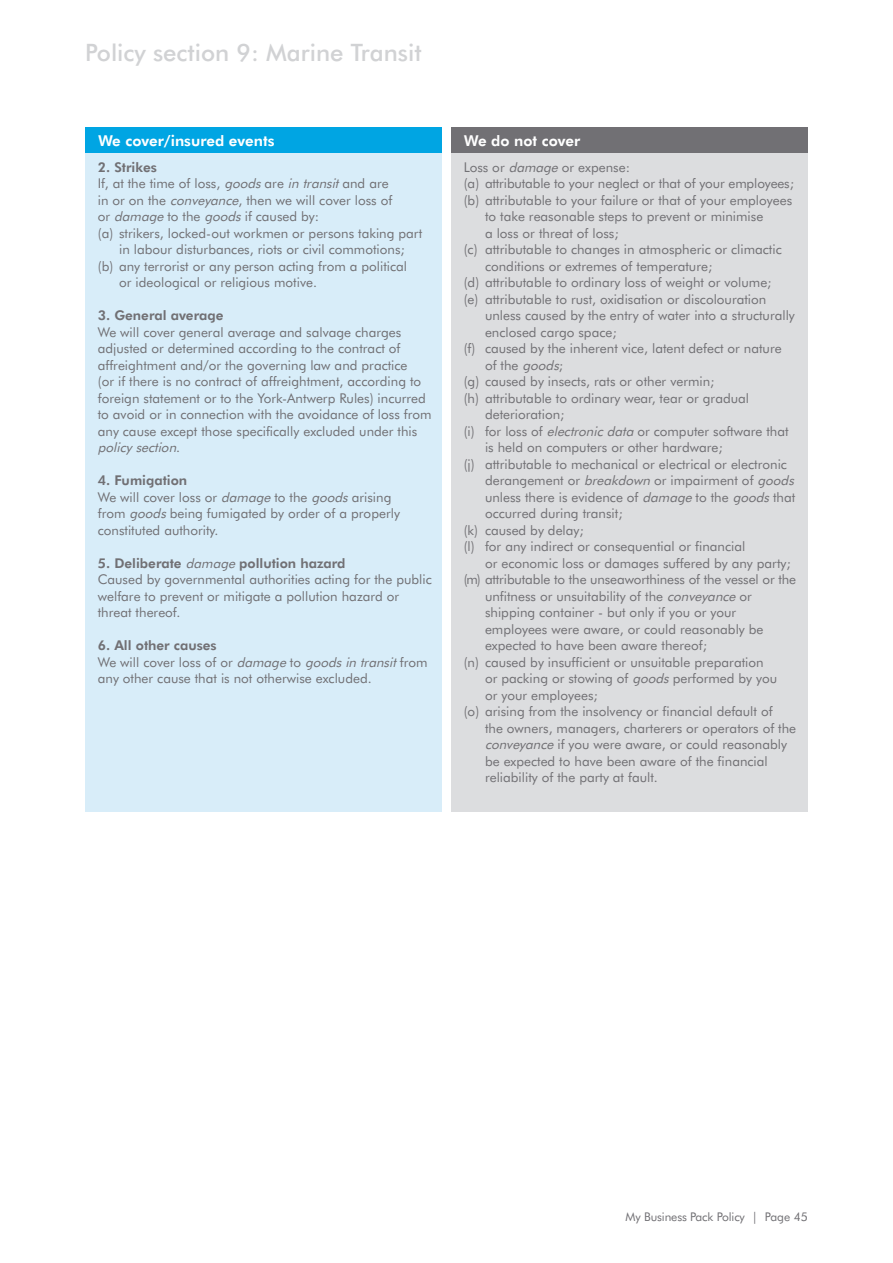
<style>
.page{position:relative;width:893px;height:1263px;background:#fff}
.page>*{position:absolute;margin:0;border:0;box-sizing:border-box;transform-origin:0 0}
.t1{font:500 24px "AIG Futura";color:#d1d2d4}
.t2{font:800 15px "AIG Futura";color:#fff}
.t3{font:13.5px/16.5px "AIG Futura";color:#717074}
.t4{font:800 13.5px "AIG Futura";color:#717074}
.t5{font:12px "AIG Futura";letter-spacing:-.01em;color:#717074}
.s1{font-style:italic}
.s2{font-weight:800}
</style>
<div class="page">
<div style="left:85px;top:153px;width:356px;height:659px;background:#d8edf9"></div>
<div style="left:451px;top:153px;width:357px;height:659px;background:#dcdddf"></div>
<div style="left:85px;top:128px;width:356px;height:25px;background:#00a5e3"></div>
<div style="left:451px;top:128px;width:357px;height:25px;background:#717074"></div>
<h1 class="t1" style="left:85px;top:38px;width:338px">Policy section 9: Marine Transit</h1>
<p class="t2" style="left:98px;top:132px;width:178px">We cover/insured events</p>
<p class="t2" style="left:464px;top:132px;width:118px">We do not cover</p>
<p class="t4" style="left:98px;top:159px;width:61px">2. Strikes</p>
<p class="t3" style="left:98px;top:175px;width:292px">If, at the time of loss, <span class="s1">goods</span>are <span class="s1">in transit</span>and are</p>
<p class="t3" style="left:98px;top:192px;width:296px">in or on the <span class="s1">conveyance</span>, then we will cover loss of</p>
<p class="t3" style="left:98px;top:208px;width:223px">or <span class="s1">damage</span> to the <span class="s1">goods</span>if caused by:</p>
<p class="t3" style="left:98px;top:225px;width:326px">(a) strikers, locked-out workmen or persons taking part</p>
<p class="t3" style="left:119px;top:241px;width:287px">in labour disturbances, riots or civil commotions;</p>
<p class="t3" style="left:98px;top:258px;width:311px">(b) any terrorist or any person acting from a political</p>
<p class="t3" style="left:119px;top:274px;width:199px">or ideological or religious motive.</p>
<p class="t4" style="left:98px;top:307px;width:127px">3. General average</p>
<p class="t3" style="left:98px;top:324px;width:335px">We will cover general average and salvage charges adjusted or determined according to the contract of affreightment and/or the governing law and practice<br>(or if there is no contract of affreightment, according to foreign statement or to the York-Antwerp Rules) incurred to avoid or in connection with the avoidance of loss from any cause except those specifically excluded under this <span class="s1">policysection</span>.</p>
<p class="t3" style="left:98px;top:472px;width:304px"><span class="s2">4. Fumigation<br></span>We will cover loss or <span class="s1">damage</span> to the <span class="s1">goods</span>arising from <span class="s1">goods</span>being fumigated by order of a properly constituted authority.</p>
<p class="t3" style="left:98px;top:555px;width:335px"><span class="s2">5. Deliberate</span> <span class="s1">damage</span> <span class="s2">pollution hazard<br></span>Caused by governmental authorities acting for the public welfare to prevent or mitigate a pollution hazard or threat thereof.</p>
<p class="t3" style="left:98px;top:637px;width:331px"><span class="s2">6. All other causes<br></span>We will cover loss of or <span class="s1">damage</span> to <span class="s1">goodsin transit</span>from any other cause that is not otherwise excluded.</p>
<p class="t3" style="left:464px;top:159px;width:168px">Loss or <span class="s1">damage</span> or expense:</p>
<p class="t3" style="left:464px;top:175px;width:332px">(a) attributable to your neglect or that of your employees;</p>
<p class="t3" style="left:464px;top:192px;width:330px">(b) attributable to your failure or that of your employees</p>
<p class="t3" style="left:485px;top:208px;width:280px">to take reasonable steps to prevent or minimise</p>
<p class="t3" style="left:485px;top:225px;width:135px">a loss or threat of loss;</p>
<p class="t3" style="left:464px;top:241px;width:320px">(c) attributable to changes in atmospheric or climactic</p>
<p class="t3" style="left:485px;top:258px;width:229px">conditions or extremes of temperature;</p>
<p class="t3" style="left:464px;top:274px;width:309px">(d) attributable to ordinary loss of weight or volume;</p>
<p class="t3" style="left:464px;top:291px;width:304px">(e) attributable to rust, oxidisation or discolouration</p>
<p class="t3" style="left:485px;top:307px;width:311px">unless caused by the entry of water into a structurally</p>
<p class="t3" style="left:485px;top:324px;width:133px">enclosed cargo space;</p>
<p class="t3" style="left:464px;top:340px;width:319px">(f) caused by the inherent vice, latent defect or nature</p>
<p class="t3" style="left:485px;top:357px;width:80px">o f t h e <span class="s1">goods</span>;</p>
<p class="t3" style="left:464px;top:373px;width:252px">(g) caused by insects, rats or other vermin;</p>
<p class="t3" style="left:464px;top:390px;width:287px">(h) attributable to ordinary wear, tear or gradual</p>
<p class="t3" style="left:485px;top:406px;width:81px">deterioration;</p>
<p class="t3" style="left:464px;top:423px;width:326px">(i) for loss of <span class="s1">electronicdata</span> or computer software that</p>
<p class="t3" style="left:485px;top:439px;width:239px">is held on computers or other hardware;</p>
<p class="t3" style="left:464px;top:456px;width:325px">(j) attributable to mechanical or electrical or electronic</p>
<p class="t3" style="left:485px;top:472px;width:314px">derangement or <span class="s1">breakdown</span> or impairment of <span class="s1">goods</span></p>
<p class="t3" style="left:485px;top:489px;width:312px">unless there is evidence of <span class="s1">damage</span> to the <span class="s1">goods</span>that</p>
<p class="t3" style="left:485px;top:505px;width:139px">occurred during transit;</p>
<p class="t3" style="left:464px;top:522px;width:122px">(k) caused by delay;</p>
<p class="t3" style="left:464px;top:538px;width:283px">(l) for any indirect or consequential or financial</p>
<p class="t3" style="left:485px;top:555px;width:307px">or economic loss or damages suffered by any party;</p>
<p class="t3" style="left:464px;top:571px;width:334px">(m) attributable to the unseaworthiness of the vessel or the</p>
<p class="t3" style="left:485px;top:588px;width:268px">unfitness or unsuitability of the <span class="s1">conveyance</span> or</p>
<p class="t3" style="left:485px;top:604px;width:253px">shipping container - but only if you or your</p>
<p class="t3" style="left:485px;top:621px;width:280px">employees were aware, or could reasonably be</p>
<p class="t3" style="left:485px;top:637px;width:223px">expected to have been aware thereof;</p>
<p class="t3" style="left:464px;top:654px;width:301px">(n) caused by insufficient or unsuitable preparation</p>
<p class="t3" style="left:485px;top:670px;width:294px">or packing or stowing of <span class="s1">goods</span>performed by you</p>
<p class="t3" style="left:485px;top:687px;width:114px">or your employees;</p>
<p class="t3" style="left:464px;top:703px;width:310px">(o) arising from the insolvency or financial default of</p>
<p class="t3" style="left:485px;top:720px;width:313px">the owners, managers, charterers or operators of the</p>
<p class="t3" style="left:485px;top:736px;width:303px"><span class="s1">conveyance</span> if you were aware, or could reasonably</p>
<p class="t3" style="left:485px;top:753px;width:284px">be expected to have been aware of the financial</p>
<p class="t3" style="left:485px;top:769px;width:174px">reliability of the party at fault.</p>
<p class="t5" style="left:626px;top:1209px;width:184px">My Business Pack Policy | Page 45</p>
</div>
